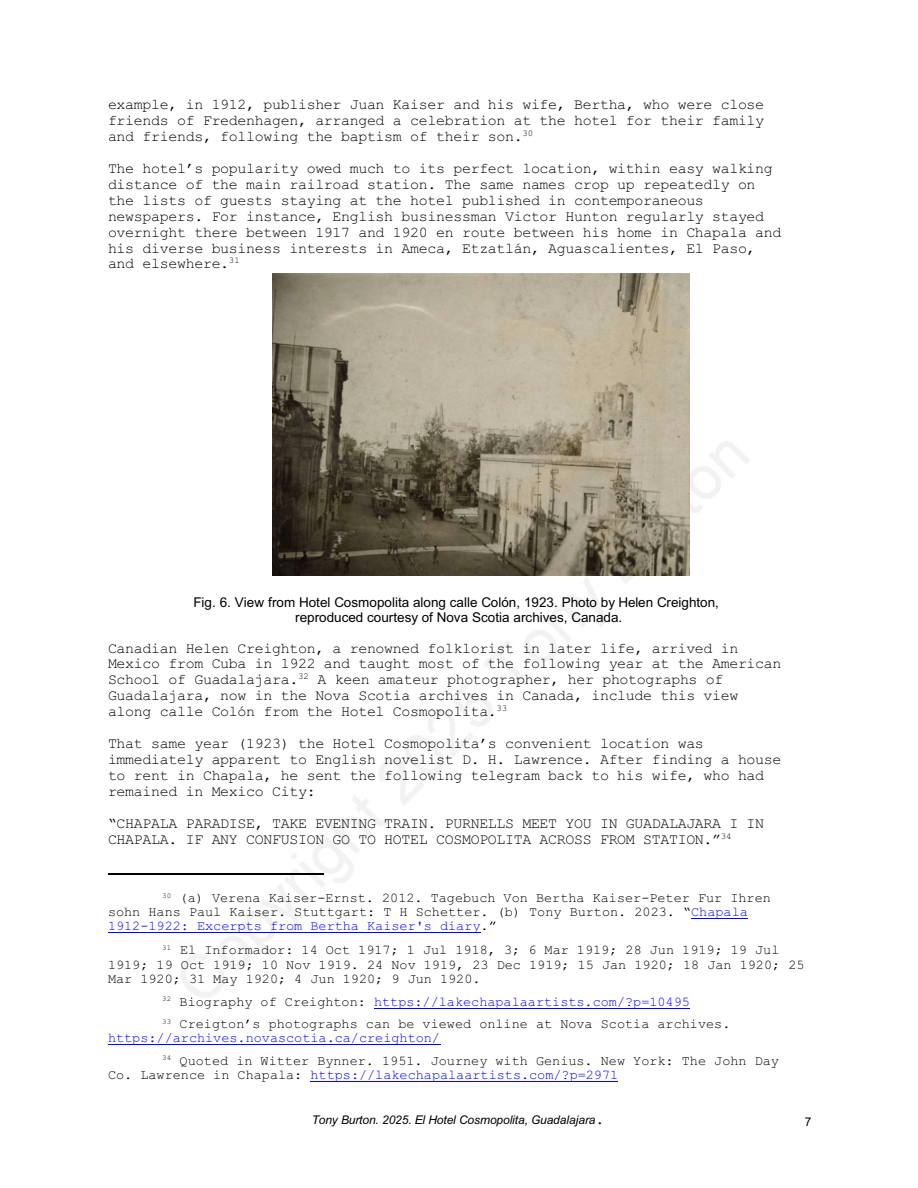
<style>
.page{position:relative;width:918px;height:1188px;background:#fff}
.page>*{position:absolute;margin:0;border:0;box-sizing:border-box;transform-origin:0 0}
.t1{font:15px/15.9px "Courier New";letter-spacing:-.02em;color:#000}
.t2{font:13.5px/14.1px "Courier New";color:#000}
.t3{font:13.5px/15.3px "Arial";color:#000;text-align:center}
.t4{font:13.5px "Courier New";color:#00f}
.t5{font:italic 12px "Arial";letter-spacing:-.005em;color:#000}
.t6{font:12px "Arial";color:#000}
.s1{color:#00f}
.s2{color:#000}
.s3{font-family:"Courier New";font-style:normal;font-size:15px}
</style>
<div class="page">
<img style="left:108px;top:441px;width:641px;height:604px">
<img style="left:272px;top:273px;width:418px;height:303px">
<hr style="left:108px;top:873px;width:216px;height:1px;background:#000">
<hr style="left:691px;top:919px;width:57px;height:1px;background:#00f">
<hr style="left:108px;top:932px;width:373px;height:1px;background:#00f">
<hr style="left:374px;top:1008px;width:316px;height:1px;background:#00f">
<hr style="left:108px;top:1045px;width:332px;height:1px;background:#00f">
<hr style="left:310px;top:1081px;width:308px;height:1px;background:#00f">
<p class="t1" style="left:108px;top:98px;width:658px;text-align:justify">example, in 1912, publisher Juan Kaiser and his wife, Bertha, who were close friends of Fredenhagen, arranged a celebration at the hotel for their family and friends, following the baptism of their son.<sup>30</sup></p>
<p class="t1" style="left:108px;top:162px;width:675px">The hotel’s popularity owed much to its perfect location, within easy walking distance of the main railroad station. The same names crop up repeatedly on the lists of guests staying at the hotel published in contemporaneous newspapers. For instance, English businessman Victor Hunton regularly stayed overnight there between 1917 and 1920 en route between his home in Chapala and his diverse business interests in Ameca, Etzatlán, Aguascalientes, El Paso, and elsewhere.<sup>31</sup></p>
<p class="t3" style="left:194px;top:595px;width:527px">Fig. 6. View from Hotel Cosmopolita along calle Colón, 1923. Photo by Helen Creighton, reproduced courtesy of Nova Scotia archives, Canada.</p>
<p class="t1" style="left:108px;top:641px;width:675px">Canadian Helen Creighton, a renowned folklorist in later life, arrived in Mexico from Cuba in 1922 and taught most of the following year at the American School of Guadalajara.<sup>32</sup> A keen amateur photographer, her photographs of Guadalajara, now in the Nova Scotia archives in Canada, include this view along calle Colón from the Hotel Cosmopolita.<sup>33</sup></p>
<p class="t1" style="left:108px;top:737px;width:675px">That same year (1923) the Hotel Cosmopolita’s convenient location was immediately apparent to English novelist D. H. Lawrence. After finding a house to rent in Chapala, he sent the following telegram back to his wife, who had remained in Mexico City:</p>
<p class="t1" style="left:108px;top:817px;width:658px">“CHAPALA PARADISE, TAKE EVENING TRAIN. PURNELLS MEET YOU IN GUADALAJARA I IN<br>CHAPALA. IF ANY CONFUSION GO TO HOTEL COSMOPOLITA ACROSS FROM STATION.”<sup>34</sup></p>
<p class="t2" style="left:108px;top:892px;width:664px;text-indent:54px"><sup>30</sup> (a) Verena Kaiser-Ernst. 2012. Tagebuch Von Bertha Kaiser-Peter Fur Ihren sohn Hans Paul Kaiser. Stuttgart: T H Schetter. (b) Tony Burton. 2023. “<span class="s1">Chapala<br>1912-1922: Excerpts from Bertha Kaiser's diary</span>.”</p>
<p class="t2" style="left:108px;top:944px;width:698px;line-height:14.5px;text-indent:54px"><sup>31</sup> El Informador: 14 Oct 1917; 1 Jul 1918, 3; 6 Mar 1919; 28 Jun 1919; 19 Jul<br>1919; 19 Oct 1919; 10 Nov 1919. 24 Nov 1919, 23 Dec 1919; 15 Jan 1920; 18 Jan 1920; 25<br>Mar 1920; 31 May 1920; 4 Jun 1920; 9 Jun 1920.</p>
<p class="t2" style="left:162px;top:991px;width:570px;line-height:22.5px"><sup>32</sup> Biography of Creighton: <span class="s1">https://lakechapalaartists.com/?p=10495<br></span><sup>33</sup> Creigton’s photographs can be viewed online at Nova Scotia archives.</p>
<p class="t2" style="left:162px;top:1028px;width:619px;line-height:22.6px;text-indent:-54px"><span class="s1">https://archives.novascotia.ca/creighton/<br></span><sup>34</sup> Quoted in Witter Bynner. 1951. Journey with Genius. New York: The John Day</p>
<p class="t4" style="left:108px;top:1071px;width:512px"><span class="s2">Co. Lawrence in Chapala:</span> https://lakechapalaartists.com/?p=2971</p>
<p class="t5" style="left:312px;top:1115px;width:294px">Tony Burton. 2025. El Hotel Cosmopolita, Guadalajara<span class="s3">.</span></p>
<p class="t6" style="left:805px;top:1117px;width:8px">7</p>
</div>
